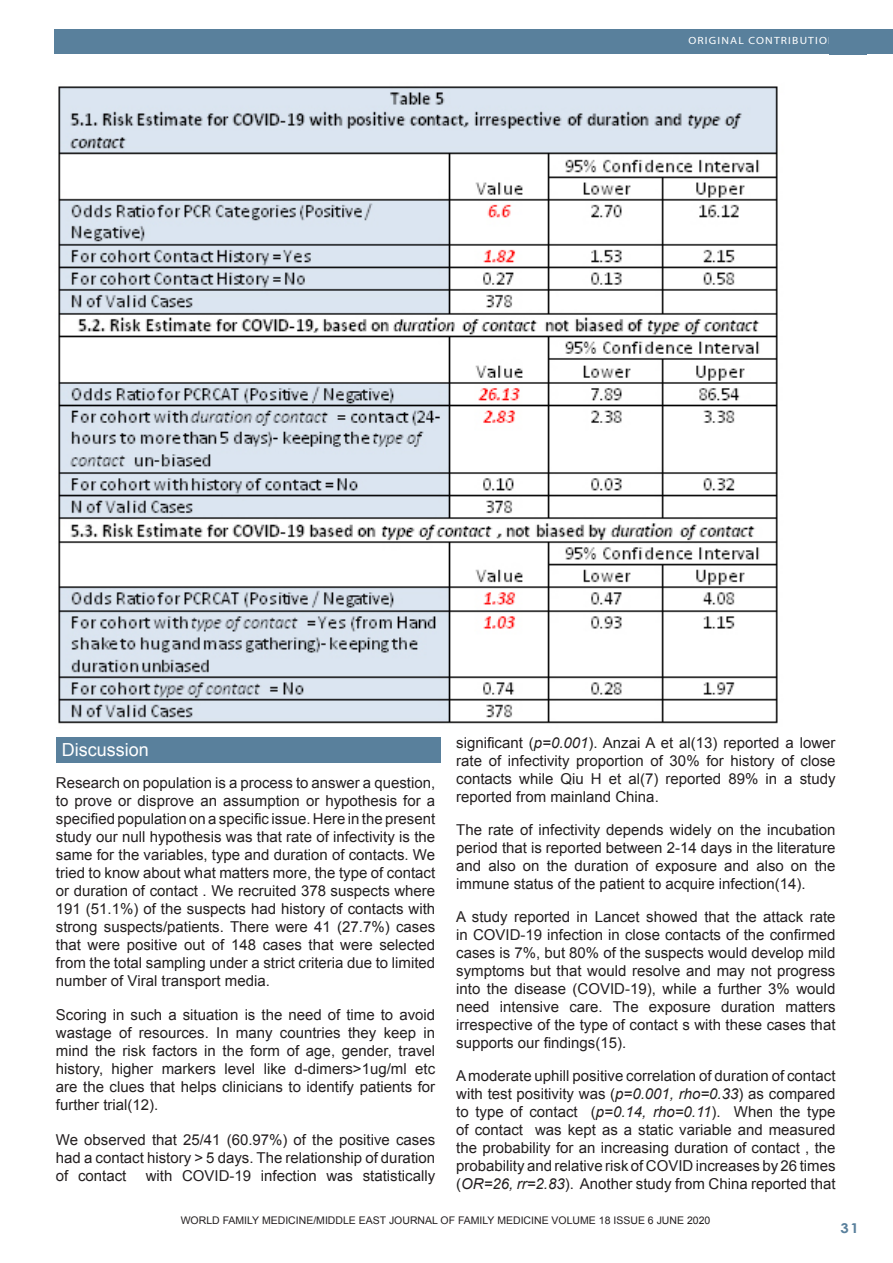
<style>
.page{position:relative;width:893px;height:1263px;background:#fff}
.page>*{position:absolute;margin:0;border:0;box-sizing:border-box;transform-origin:0 0}
.Footnote_Text{font:18px "Arial";color:#fff}
.Footnote_Text-2{font:15px/18px "Arial";color:#231f20;text-align:justify}
.t1{font:700 13.5px "Century Gothic";color:#59809c;scale:1.1 1}
.Footnote_Text-3{font:10.5px "Arial";color:#231f20}
.t2{font:10.5px "Myriad";letter-spacing:.1em;color:#fff;scale:1.1 1}
.s1{font-style:italic}
</style>
<div class="page">
<div style="left:54px;top:30px;width:839px;height:24px;background:#59809c"></div>
<img style="left:58px;top:86px;width:720px;height:638px">
<div style="left:56px;top:737px;width:384px;height:25px;background:#59809c"></div>
<p class="t2" style="left:688px;top:35px;width:135px">ORIGINAL CONTRIBUTION</p>
<p class="Footnote_Text" style="left:62px;top:738px;width:89px">Discussion</p>
<p class="Footnote_Text-2" style="left:56px;top:773px;width:381px">Research on population is a process to answer a question, to prove or disprove an assumption or hypothesis for a specified population on a specific issue. Here in the present study our null hypothesis was that rate of infectivity is the same for the variables, type and duration of contacts. We tried to know about what matters more, the type of contact or duration of contact . We recruited 378 suspects where 191 (51.1%) of the suspects had history of contacts with strong suspects/patients. There were 41 (27.7%) cases that were positive out of 148 cases that were selected from the total sampling under a strict criteria due to limited number of Viral transport media.</p>
<p class="Footnote_Text-2" style="left:56px;top:1006px;width:381px">Scoring in such a situation is the need of time to avoid wastage of resources. In many countries they keep in mind the risk factors in the form of age, gender, travel history, higher markers level like d-dimers&gt;1ug/ml etc are the clues that helps clinicians to identify patients for further trial(12).</p>
<p class="Footnote_Text-2" style="left:56px;top:1130px;width:381px">We observed that 25/41 (60.97%) of the positive cases had a contact history &gt; 5 days. The relationship of duration of contact</p>
<p class="Footnote_Text-2" style="left:146px;top:1166px;width:291px">with COVID-19 infection was statistically</p>
<p class="Footnote_Text-2" style="left:456px;top:734px;width:381px">significant (<span class="s1">p=0.001</span>). Anzai A et al(13) reported a lower rate of infectivity proportion of 30% for history of close contacts while Qiu H et al(7) reported 89% in a study reported from mainland China.</p>
<p class="Footnote_Text-2" style="left:456px;top:821px;width:381px">The rate of infectivity depends widely on the incubation period that is reported between 2-14 days in the literature and also on the duration of exposure and also on the immune status of the patient to acquire infection(14).</p>
<p class="Footnote_Text-2" style="left:456px;top:908px;width:381px">A study reported in Lancet showed that the attack rate in COVID-19 infection in close contacts of the confirmed cases is 7%, but 80% of the suspects would develop mild symptoms but that would resolve and may not progress into the disease (COVID-19), while a further 3% would need intensive care. The exposure duration matters irrespective of the type of contact s with these cases that supports our findings(15).</p>
<p class="Footnote_Text-2" style="left:456px;top:1067px;width:381px">A moderate uphill positive correlation of duration of contact with test positivity was (<span class="s1">p=0.001, rho=0.33</span>) as compared to type of contact (<span class="s1">p=0.14, rho=0.11</span>). When the type of contact was kept as a static variable and measured the probability for an increasing duration of contact , the probability and relative risk of COVID increases by 26 times (<span class="s1">OR=26, rr=2.83</span>). Another study from China reported that</p>
<p class="Footnote_Text-3" style="left:181px;top:1214px;width:531px">WORLD FAMILY MEDICINE/MIDDLE EAST JOURNAL OF FAMILY MEDICINE VOLUME 18 ISSUE 6 JUNE 2020</p>
<p class="t1" style="left:840px;top:1218px;width:18px">31</p>
</div>
